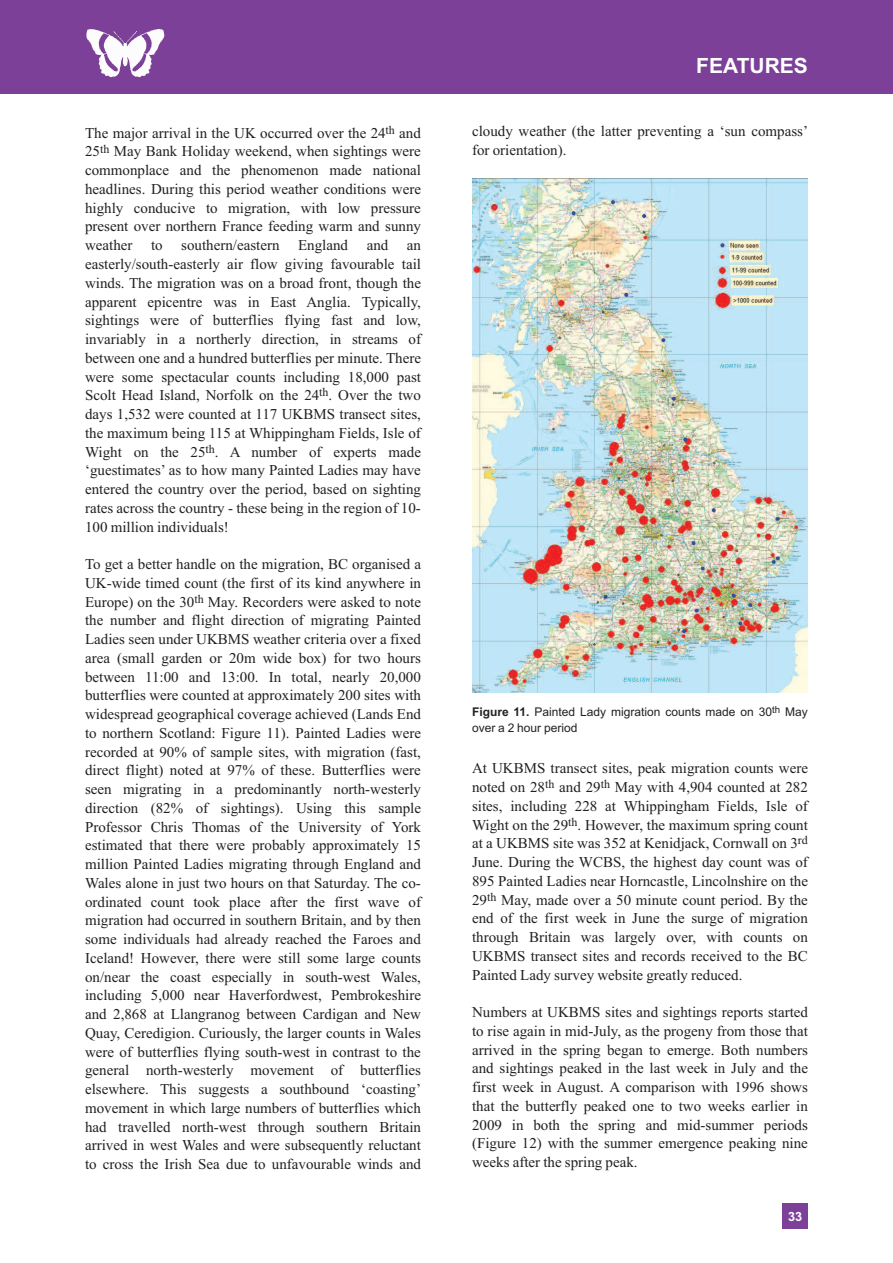
<style>
.page{position:relative;width:893px;height:1263px;background:#fff}
.page>*{position:absolute;margin:0;border:0;box-sizing:border-box;transform-origin:0 0}
.t1{font:700 21px "Arial";color:#fff}
.t2{font:15px/18.8px "Times New Roman";color:#231f20;text-align:justify}
.t3{font:700 12.75px "Arial";color:#fff}
.t4{font:12px/15.8px "Arial";color:#231f20}
.s1{font-weight:700}
</style>
<div class="page">
<div style="left:0;top:0;width:893px;height:94px;background:#7c4099"></div>
<div style="left:782px;top:1203px;width:26px;height:26px;background:#7c4099"></div>
<img style="left:114px;top:31px;width:33px;height:16px">
<img style="left:472px;top:179px;width:336px;height:514px">
<p class="t2" style="left:85px;top:123px;width:337px">The major arrival in the UK occurred over the 24<sup>th</sup> and 25<sup>th</sup> May Bank Holiday weekend, when sightings were commonplace and the phenomenon made national headlines. During this period weather conditions were highly conducive to migration, with low pressure present over northern France feeding warm and sunny weather to southern/eastern England and an easterly/south-easterly air flow giving favourable tail winds. The migration was on a broad front, though the apparent epicentre was in East Anglia. Typically, sightings were of butterflies flying fast and low, invariably in a northerly direction, in streams of between one and a hundred butterflies per minute. There were some spectacular counts including 18,000 past Scolt Head Island, Norfolk on the 24<sup>th</sup>. Over the two days 1,532 were counted at 117 UKBMS transect sites, the maximum being 115 at Whippingham Fields, Isle of Wight on the 25<sup>th</sup>. A number of experts made ‘guestimates’ as to how many Painted Ladies may have entered the country over the period, based on sighting rates across the country - these being in the region of 10- 100 million individuals!</p>
<p class="t2" style="left:85px;top:554px;width:337px">To get a better handle on the migration, BC organised a UK-wide timed count (the first of its kind anywhere in Europe) on the 30<sup>th</sup> May. Recorders were asked to note the number and flight direction of migrating Painted Ladies seen under UKBMS weather criteria over a fixed area (small garden or 20m wide box) for two hours between 11:00 and 13:00. In total, nearly 20,000 butterflies were counted at approximately 200 sites with widespread geographical coverage achieved (Lands End to northern Scotland: Figure 11). Painted Ladies were recorded at 90% of sample sites, with migration (fast, direct flight) noted at 97% of these. Butterflies were seen migrating in a predominantly north-westerly direction (82% of sightings). Using this sample Professor Chris Thomas of the University of York estimated that there were probably approximately 15 million Painted Ladies migrating through England and Wales alone in just two hours on that Saturday. The co&shy;ordinated count took place after the first wave of migration had occurred in southern Britain, and by then some individuals had already reached the Faroes and Iceland! However, there were still some large counts on/near the coast especially in south-west Wales, including 5,000 near Haverfordwest, Pembrokeshire and 2,868 at Llangranog between Cardigan and New Quay, Ceredigion. Curiously, the larger counts in Wales were of butterflies flying south-west in contrast to the general north-westerly movement of butterflies elsewhere. This suggests a southbound ‘coasting’ movement in which large numbers of butterflies which had travelled north-west through southern Britain arrived in west Wales and were subsequently reluctant to cross the Irish Sea due to unfavourable winds and</p>
<h1 class="t1" style="left:696px;top:53px;width:113px">FEATURES</h1>
<p class="t2" style="left:472px;top:121px;width:337px">cloudy weather (the latter preventing a ‘sun compass’ for orientation).</p>
<p class="t4" style="left:472px;top:704px;width:337px"><span class="s1">Figure 11.</span> Painted Lady migration counts made on 30<sup>th</sup> May over a 2 hour period</p>
<p class="t2" style="left:472px;top:759px;width:337px">At UKBMS transect sites, peak migration counts were noted on 28<sup>th</sup> and 29<sup>th</sup> May with 4,904 counted at 282 sites, including 228 at Whippingham Fields, Isle of Wight on the 29<sup>th</sup>. However, the maximum spring count at a UKBMS site was 352 at Kenidjack, Cornwall on 3<sup>rd </sup>June. During the WCBS, the highest day count was of 895 Painted Ladies near Horncastle, Lincolnshire on the 29<sup>th</sup> May, made over a 50 minute count period. By the end of the first week in June the surge of migration through Britain was largely over, with counts on UKBMS transect sites and records received to the BC Painted Lady survey website greatly reduced.</p>
<p class="t2" style="left:472px;top:1003px;width:337px">Numbers at UKBMS sites and sightings reports started to rise again in mid-July, as the progeny from those that arrived in the spring began to emerge. Both numbers and sightings peaked in the last week in July and the first week in August. A comparison with 1996 shows that the butterfly peaked one to two weeks earlier in 2009 in both the spring and mid-summer periods (Figure 12) with the summer emergence peaking nine weeks after the spring peak.</p>
<p class="t3" style="left:788px;top:1209px;width:16px">33</p>
</div>
